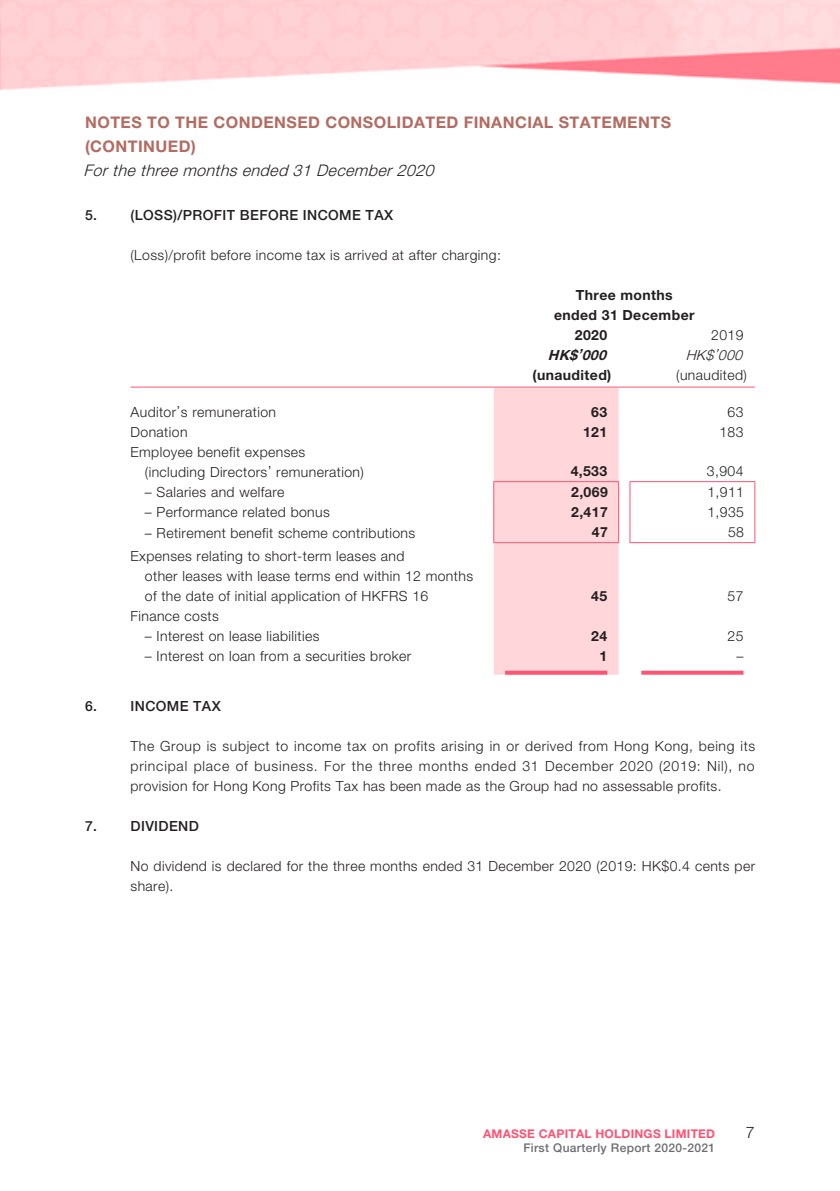
<style>
.page{position:relative;width:840px;height:1191px;background:#fff}
.page>*{position:absolute;margin:0;border:0;box-sizing:border-box;transform-origin:0 0}
.副主標題{font:700 16px/24px "Helvetica Neue LT Std";letter-spacing:.03em;color:#b46b61}
.日期{font:italic 300 16px "Helvetica Neue LT Std";color:#231f20}
.t1{font:300 16px "Helvetica Neue LT Std";color:#231f20}
._2__附註內文{font:300 14px/20px "Helvetica Neue LT Std";letter-spacing:.03em;color:#231f20;text-align:justify}
._2__附註內文-2{font:700 14px "Helvetica Neue LT Std";letter-spacing:.03em;color:#231f20}
._2__附註內文-3{font:500 14px "Helvetica Neue LT Std";letter-spacing:.03em;color:#231f20}
._2__附註內文-4{font:italic 700 14px "Helvetica Neue LT Std";color:#231f20}
._2__附註內文-5{font:italic 300 14px "Helvetica Neue LT Std";color:#231f20}
.t2{font:500 12px "Helvetica Neue LT Std";letter-spacing:.03em;color:#6c6d70}
.t3{font:700 12px "Helvetica Neue LT Std";letter-spacing:.02em;color:#ff5373}
</style>
<div class="page">
<hr style="left:629px;top:481px;width:126px;height:1px;background:#ff5373">
<svg style="left:754px;top:482px;width:1px;height:60px"></svg>
<hr style="left:629px;top:542px;width:126px;height:1px;background:#ff5373">
<hr style="left:130px;top:386px;width:363px;height:1px;background:#ff5373">
<svg style="left:493px;top:386px;width:137px;height:288px;background:#ffd8db"></svg>
<hr style="left:629px;top:386px;width:125px;height:1px;background:#ff5373">
<svg style="left:505px;top:670px;width:102px;height:4px"></svg>
<svg style="left:641px;top:670px;width:102px;height:4px"></svg>
<p class="副主標題" style="left:85px;top:110px;width:587px">NOTES TO THE CONDENSED CONSOLIDATED FINANCIAL STATEMENTS (CONTINUED)</p>
<p class="日期" style="left:83px;top:160px;width:356px">Forthe three monthsended 31 December2020</p>
<p class="_2__附註內文-3" style="left:85px;top:206px;width:309px">5. (LOSS)/PROFIT BEFORE INCOME TAX</p>
<p class="_2__附註內文" style="left:130px;top:244px;width:371px">(Loss)/profit before income tax is arrived at after charging:</p>
<p class="_2__附註內文-2" style="left:575px;top:286px;width:98px">Three months</p>
<p class="_2__附註內文-2" style="left:553px;top:306px;width:142px">ended 31 December</p>
<p class="_2__附註內文-2" style="left:574px;top:326px;width:34px">2020</p>
<p class="_2__附註內文" style="left:710px;top:324px;width:34px">2019</p>
<p class="_2__附註內文-4" style="left:547px;top:346px;width:64px">HK$’000</p>
<p class="_2__附註內文-5" style="left:685px;top:346px;width:62px">HK$’000</p>
<p class="_2__附註內文-2" style="left:532px;top:366px;width:80px">(unaudited)</p>
<p class="_2__附註內文" style="left:676px;top:364px;width:72px">(unaudited)</p>
<p class="_2__附註內文" style="left:130px;top:401px;width:147px">Auditor’s remuneration</p>
<p class="_2__附註內文-2" style="left:591px;top:403px;width:17px">63</p>
<p class="_2__附註內文" style="left:727px;top:401px;width:17px">63</p>
<p class="_2__附註內文" style="left:130px;top:421px;width:58px">Donation</p>
<p class="_2__附註內文-2" style="left:582px;top:423px;width:26px">121</p>
<p class="_2__附註內文" style="left:719px;top:421px;width:26px">183</p>
<p class="_2__附註內文" style="left:130px;top:441px;width:176px">Employee benefit expenses</p>
<p class="_2__附註內文" style="left:145px;top:461px;width:220px">(including Directors’ remuneration)</p>
<p class="_2__附註內文-2" style="left:570px;top:463px;width:38px">4,533</p>
<p class="_2__附註內文" style="left:706px;top:461px;width:38px">3,904</p>
<p class="_2__附註內文" style="left:145px;top:482px;width:141px">– Salaries and welfare</p>
<p class="_2__附註內文-2" style="left:571px;top:484px;width:38px">2,069</p>
<p class="_2__附註內文" style="left:707px;top:482px;width:38px">1,911</p>
<p class="_2__附註內文" style="left:145px;top:502px;width:186px">– Performance related bonus</p>
<p class="_2__附註內文-2" style="left:571px;top:504px;width:38px">2,417</p>
<p class="_2__附註內文" style="left:707px;top:502px;width:38px">1,935</p>
<p class="_2__附註內文" style="left:145px;top:522px;width:272px">– Retirement benefit scheme contributions</p>
<p class="_2__附註內文-2" style="left:591px;top:524px;width:17px">47</p>
<p class="_2__附註內文" style="left:727px;top:522px;width:17px">58</p>
<p class="_2__附註內文" style="left:130px;top:545px;width:275px">Expenses relating to short-term leases and</p>
<p class="_2__附註內文" style="left:145px;top:565px;width:329px">other leases with lease terms end within 12 months</p>
<p class="_2__附註內文" style="left:145px;top:585px;width:285px">of the date of initial application of HKFRS 16</p>
<p class="_2__附註內文-2" style="left:591px;top:587px;width:17px">45</p>
<p class="_2__附註內文" style="left:727px;top:585px;width:17px">57</p>
<p class="_2__附註內文" style="left:130px;top:605px;width:90px">Finance costs</p>
<p class="_2__附註內文" style="left:145px;top:625px;width:176px">– Interest on lease liabilities</p>
<p class="_2__附註內文-2" style="left:591px;top:627px;width:17px">24</p>
<p class="_2__附註內文" style="left:727px;top:625px;width:17px">25</p>
<p class="_2__附註內文" style="left:145px;top:645px;width:267px">– Interest on loan from a securities broker</p>
<p class="_2__附註內文-2" style="left:599px;top:647px;width:9px">1</p>
<p class="_2__附註內文" style="left:736px;top:645px;width:8px">–</p>
<p class="_2__附註內文-3" style="left:85px;top:698px;width:137px">6. INCOME TAX</p>
<p class="_2__附註內文" style="left:130px;top:736px;width:625px">The Group is subject to income tax on profits arising in or derived from Hong Kong, being its principal place of business. For the three months ended 31 December 2020 (2019: Nil), no provision for Hong Kong Profits Tax has been made as the Group had no assessable profits.</p>
<p class="_2__附註內文-3" style="left:85px;top:818px;width:115px">7. DIVIDEND</p>
<p class="_2__附註內文" style="left:130px;top:856px;width:625px">No dividend is declared for the three months ended 31 December 2020 (2019: HK$0.4 cents per share).</p>
<p class="t3" style="left:483px;top:1126px;width:233px">AMASSE CAPITAL HOLDINGS LIMITED</p>
<p class="t1" style="left:745px;top:1122px;width:10px">7</p>
<p class="t2" style="left:523px;top:1140px;width:193px">First Quarterly Report 2020-2021</p>
</div>
